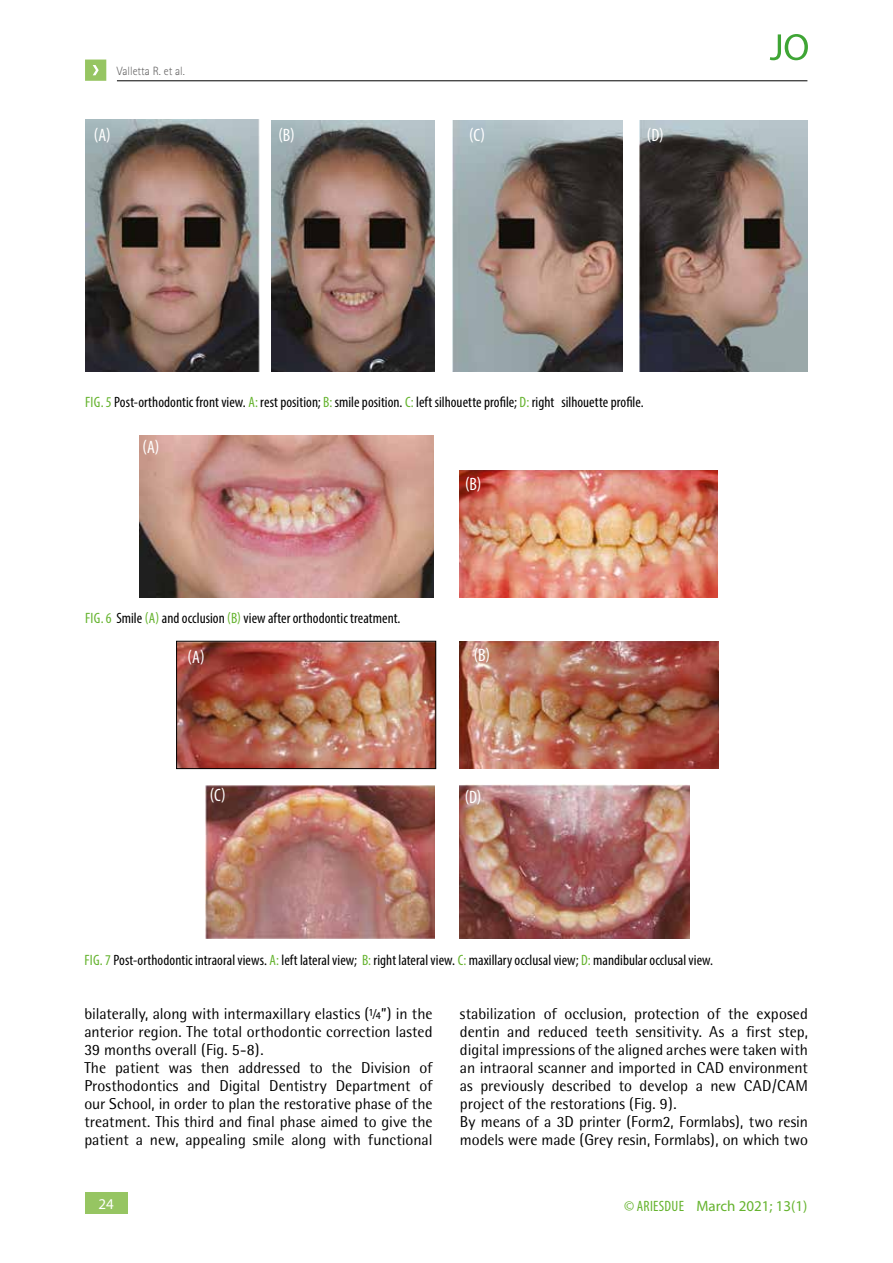
<style>
.page{position:relative;width:893px;height:1263px;background:#fff}
.page>*{position:absolute;margin:0;border:0;box-sizing:border-box;transform-origin:0 0}
.t1{font:condensed 18px "Myriad Pro";color:#fff}
.t2{font:15.75px/18px "Rotis Semi Sans";color:#000}
.t3{font:condensed 15px "Myriad Pro";letter-spacing:.005em;color:#000}
.t4{font:15px "Myriad Pro";color:#65b32e}
.t5{font:15px "Myriad Pro";color:#fff}
.t6{font:300 12px "Rotis Sans Serif";color:#646363;scale:.96 1}
.s1{color:#65b32e}
.s2{font-stretch:condensed}
</style>
<div class="page">
<div style="left:85px;top:1193px;width:43px;height:21px;background:#96c562"></div>
<svg style="left:85px;top:60px;width:21px;height:21px"></svg>
<hr style="left:117px;top:81px;width:690px;height:1px;background:#000">
<svg style="left:770px;top:34px;width:38px;height:26px"></svg>
<img style="left:205px;top:785px;width:230px;height:153px">
<img style="left:460px;top:785px;width:229px;height:153px">
<img style="left:178px;top:643px;width:256px;height:124px">
<div style="left:176px;top:641px;width:260px;height:128px;border:1px solid #000"></div>
<img style="left:459px;top:641px;width:259px;height:128px">
<img style="left:459px;top:470px;width:259px;height:128px">
<img style="left:453px;top:120px;width:170px;height:251px">
<img style="left:640px;top:120px;width:168px;height:251px">
<img style="left:271px;top:120px;width:163px;height:251px">
<img style="left:85px;top:119px;width:174px;height:252px">
<img style="left:139px;top:436px;width:295px;height:162px">
<p class="t6" style="left:117px;top:64px;width:72px">Valletta R. et al.</p>
<p class="t1" style="left:94px;top:124px;width:19px">(A)</p>
<p class="t1" style="left:278px;top:124px;width:18px">(B)</p>
<p class="t1" style="left:469px;top:124px;width:17px">(C)</p>
<p class="t1" style="left:647px;top:124px;width:18px">(D)</p>
<p class="t3" style="left:85px;top:393px;width:560px"><span class="s1">FIG. 5</span> Post-orthodontic front view. <span class="s1">A:</span> rest position; <span class="s1">B:</span> smile position. <span class="s1">C:</span> left silhouette profile; <span class="s1">D:</span> right silhouette profile.</p>
<p class="t1" style="left:142px;top:437px;width:19px">(A)</p>
<p class="t3" style="left:85px;top:609px;width:317px"><span class="s1">FIG. 6</span> Smile <span class="s1">(A)</span> and occlusion <span class="s1">(B)</span> view after orthodontic treatment.</p>
<p class="t1" style="left:465px;top:473px;width:18px">(B)</p>
<p class="t1" style="left:188px;top:646px;width:19px">(A)</p>
<p class="t1" style="left:474px;top:644px;width:18px">(B)</p>
<p class="t1" style="left:210px;top:784px;width:17px">(C)</p>
<p class="t1" style="left:465px;top:786px;width:18px">(D)</p>
<p class="t3" style="left:84px;top:951px;width:630px"><span class="s1">FIG. 7</span> Post-orthodontic intraoral views. <span class="s1">A:</span> left lateral view; <span class="s1">B:</span> right lateral view. <span class="s1">C:</span> maxillary occlusal view; <span class="s1">D:</span> mandibular occlusal view.</p>
<p class="t2" style="left:84px;top:1005px;width:350px">bilaterally, along with intermaxillary elastics (¼”) in the anterior region. The total orthodontic correction lasted 39 months overall (Fig. 5-8).<br>The patient was then addressed to the Division of Prosthodontics and Digital Dentistry Department of our School, in order to plan the restorative phase of the treatment. This third and final phase aimed to give the patient a new, appealing smile along with functional</p>
<p class="t5" style="left:99px;top:1195px;width:17px">24</p>
<p class="t2" style="left:460px;top:1005px;width:349px">stabilization of occlusion, protection of the exposed dentin and reduced teeth sensitivity. As a first step, digital impressions of the aligned arches were taken with an intraoral scanner and imported in CAD environment as previously described to develop a new CAD/CAM project of the restorations (Fig. 9).<br>By means of a 3D printer (Form2, Formlabs), two resin models were made (Grey resin, Formlabs), on which two</p>
<p class="t4" style="left:624px;top:1196px;width:185px"><span class="s2">© ARIESDUE</span> March 2021; 13(1)</p>
</div>
